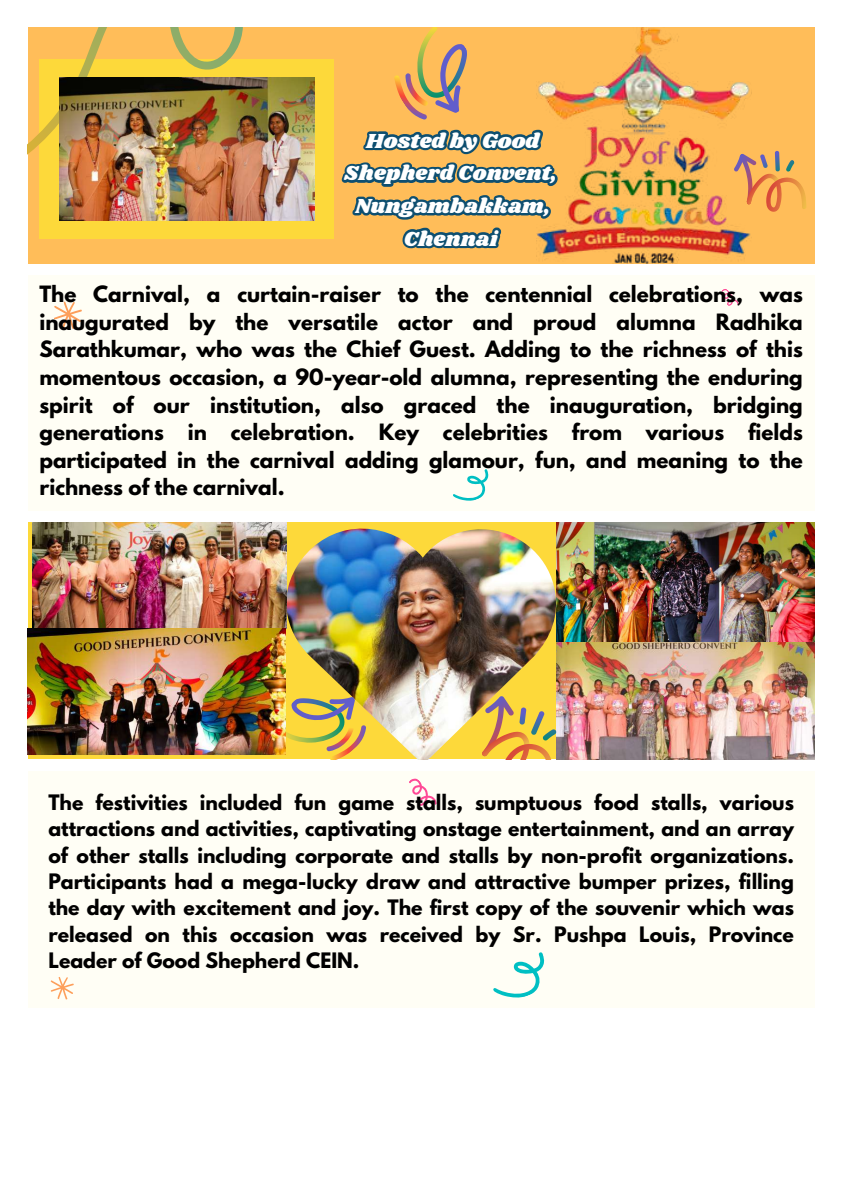
<style>
.page{position:relative;width:842px;height:1190px;background:#fff}
.page>*{position:absolute;margin:0;border:0;box-sizing:border-box;transform-origin:0 0}
.t1{font:21.1px/32.7px "Shrikhand";letter-spacing:.005em;color:#fff;text-align:center}
.t2{font:700 19.9px/27.5px "League Spartan";color:#000;text-align:justify}
.t3{font:700 18.9px/26.4px "League Spartan";color:#000;text-align:justify}
</style>
<div class="page">
<div style="left:28px;top:27px;width:786px;height:236px;background:#ffbd59"></div>
<svg style="left:28px;top:27px;width:306px;height:212px;fill:#fdd93a"></svg>
<img style="left:59px;top:77px;width:255px;height:143px">
<svg style="left:751px;top:151px;width:55px;height:61px"></svg>
<svg style="left:341px;top:27px;width:196px;height:230px"></svg>
<img style="left:537px;top:27px;width:214px;height:236px">
<div style="left:28px;top:275px;width:786px;height:236px;background:#fffef5"></div>
<svg style="left:453px;top:469px;width:36px;height:32px"></svg>
<svg style="left:721px;top:289px;width:18px;height:17px"></svg>
<svg style="left:54px;top:301px;width:28px;height:28px"></svg>
<img style="left:286px;top:529px;width:270px;height:230px">
<img style="left:33px;top:523px;width:253px;height:105px">
<img style="left:556px;top:641px;width:258px;height:118px">
<svg style="left:482px;top:696px;width:74px;height:63px;background:#e1b649"></svg>
<img style="left:278px;top:670px;width:94px;height:89px">
<img style="left:28px;top:628px;width:258px;height:127px">
<img style="left:556px;top:523px;width:258px;height:118px">
<div style="left:28px;top:771px;width:786px;height:236px;background:#fffef5"></div>
<svg style="left:493px;top:952px;width:52px;height:46px"></svg>
<svg style="left:409px;top:778px;width:28px;height:28px"></svg>
<svg style="left:50px;top:977px;width:24px;height:23px"></svg>
<p class="t1" style="left:344px;top:125px;width:214px">Hosted by Good<br>Shepherd Convent,<br>Nungambakkam,<br>Chennai</p>
<p class="t2" style="left:39px;top:283px;width:765px">The Carnival, a curtain-raiser to the centennial celebrations, was inaugurated by the versatile actor and proud alumna Radhika Sarathkumar, who was the Chief Guest. Adding to the richness of this momentous occasion, a 90-year-old alumna, representing the enduring spirit of our institution, also graced the inauguration, bridging generations in celebration. Key celebrities from various fields participated in the carnival adding glamour, fun, and meaning to the richness of the carnival.</p>
<p class="t3" style="left:48px;top:791px;width:747px">The festivities included fun game stalls, sumptuous food stalls, various attractions and activities, captivating onstage entertainment, and an array of other stalls including corporate and stalls by non-profit organizations.<br>Participants had a mega-lucky draw and attractive bumper prizes, filling the day with excitement and joy. The first copy of the souvenir which was released on this occasion was received by Sr. Pushpa Louis, Province Leader of Good Shepherd CEIN.</p>
</div>
